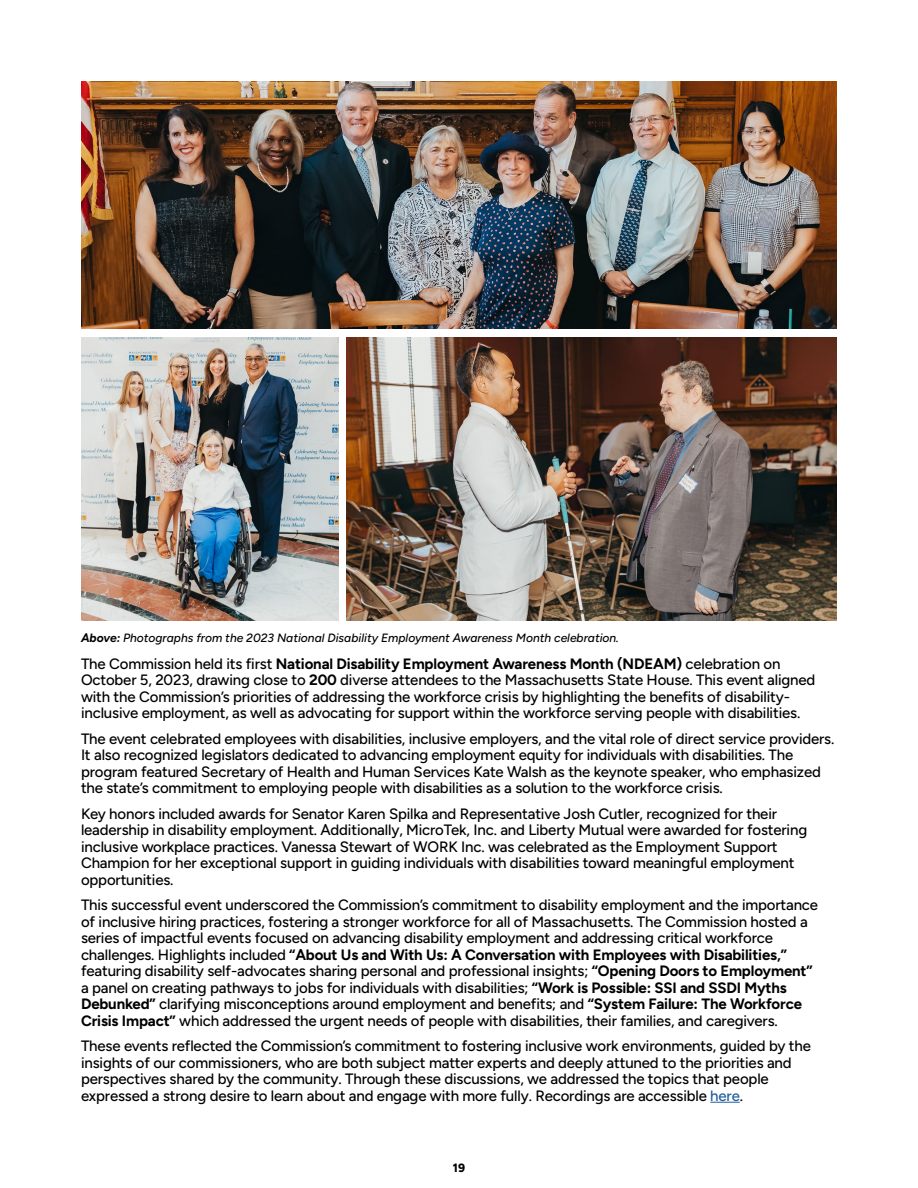
<style>
.page{position:relative;width:918px;height:1188px;background:#fff}
.page>*{position:absolute;margin:0;border:0;box-sizing:border-box;transform-origin:0 0}
.t1{font:500 15px/16.5px "Figtree";letter-spacing:-.01em;color:#000}
.t2{font:italic 500 12px "Figtree";color:#000}
.t3{font:800 12px "Figtree";color:#000}
.s1{font-weight:700}
.s2{color:#215e9e}
</style>
<div class="page">
<hr style="left:710px;top:1102px;width:30px;height:1px;background:#215e9e">
<img style="left:81px;top:338px;width:257px;height:283px">
<img style="left:81px;top:81px;width:756px;height:247px">
<img style="left:347px;top:338px;width:490px;height:283px">
<p class="t2" style="left:81px;top:630px;width:539px"><span class="s1">Above:</span> Photographs from the 2023 National Disability Employment Awareness Month celebration.</p>
<p class="t1" style="left:81px;top:655px;width:736px">The Commission held its first <span class="s1">National Disability Employment Awareness Month (NDEAM)</span> celebration on October 5, 2023, drawing close to <span class="s1">200</span> diverse attendees to the Massachusetts State House. This event aligned with the Commission’s priorities of addressing the workforce crisis by highlighting the benefits of disability&shy;inclusive employment, as well as advocating for support within the workforce serving people with disabilities.</p>
<p class="t1" style="left:81px;top:730px;width:755px">The event celebrated employees with disabilities, inclusive employers, and the vital role of direct service providers.<br>It also recognized legislators dedicated to advancing employment equity for individuals with disabilities. The program featured Secretary of Health and Human Services Kate Walsh as the keynote speaker, who emphasized the state’s commitment to employing people with disabilities as a solution to the workforce crisis.</p>
<p class="t1" style="left:81px;top:805px;width:728px">Key honors included awards for Senator Karen Spilka and Representative Josh Cutler, recognized for their leadership in disability employment. Additionally, MicroTek, Inc. and Liberty Mutual were awarded for fostering inclusive workplace practices. Vanessa Stewart of WORK Inc. was celebrated as the Employment Support Champion for her exceptional support in guiding individuals with disabilities toward meaningful employment opportunities.</p>
<p class="t1" style="left:81px;top:897px;width:739px">This successful event underscored the Commission’s commitment to disability employment and the importance of inclusive hiring practices, fostering a stronger workforce for all of Massachusetts. The Commission hosted a series of impactful events focused on advancing disability employment and addressing critical workforce challenges. Highlights included <span class="s1">“About Us and With Us: A Conversation with Employees with Disabilities,” </span>featuring disability self-advocates sharing personal and professional insights; <span class="s1">“Opening Doors to Employment” </span>a panel on creating pathways to jobs for individuals with disabilities; <span class="s1">“Work is Possible: SSI and SSDI Myths Debunked”</span> clarifying misconceptions around employment and benefits; and <span class="s1">“System Failure: The Workforce Crisis Impact”</span> which addressed the urgent needs of people with disabilities, their families, and caregivers.</p>
<p class="t1" style="left:81px;top:1038px;width:732px">These events reflected the Commission’s commitment to fostering inclusive work environments, guided by the insights of our commissioners, who are both subject matter experts and deeply attuned to the priorities and perspectives shared by the community. Through these discussions, we addressed the topics that people expressed a strong desire to learn about and engage with more fully. Recordings are accessible <span class="s2">here</span>.</p>
<p class="t3" style="left:453px;top:1161px;width:14px">19</p>
</div>
